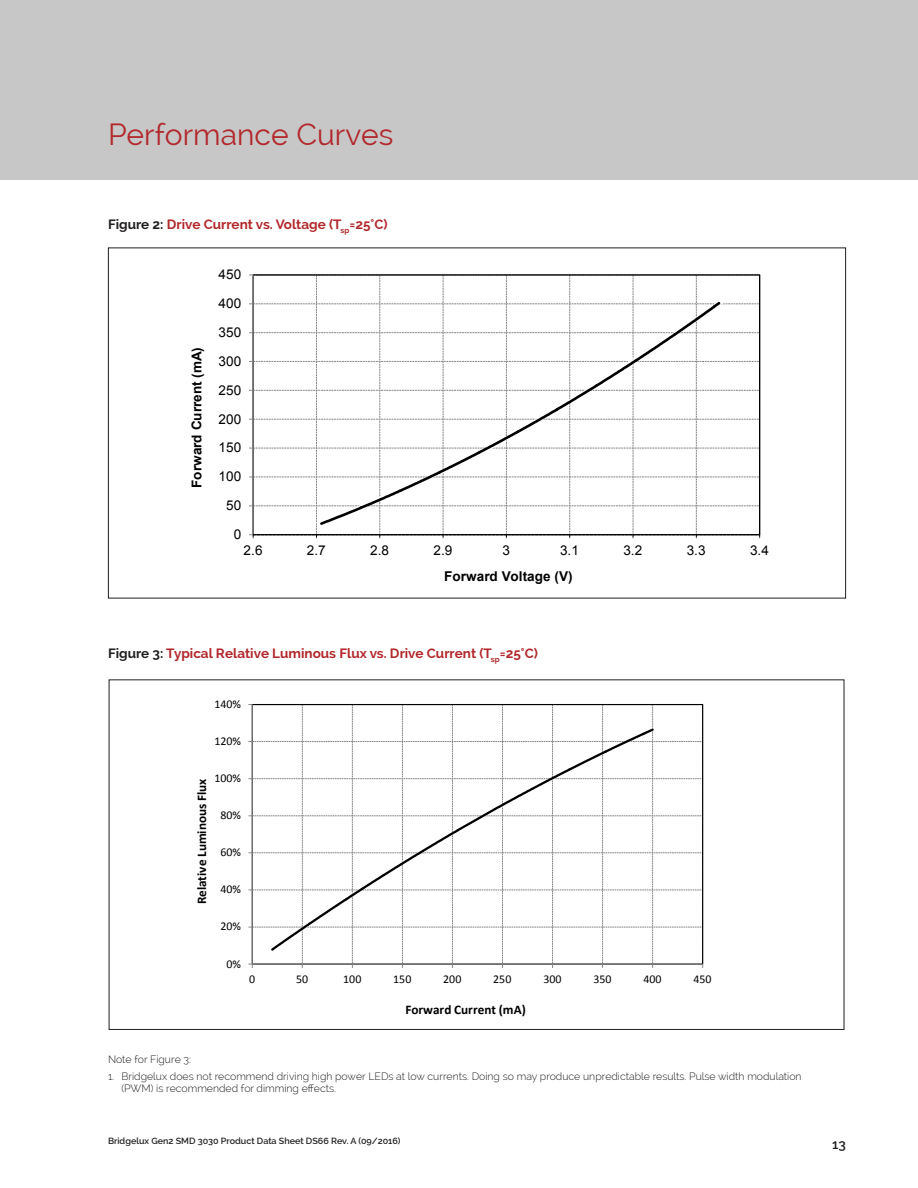
<style>
.page{position:relative;width:918px;height:1188px;background:#fff}
.page>*{position:absolute;margin:0;border:0;box-sizing:border-box;transform-origin:0 0}
.t1{font:30px "Raleway";color:#b2282c}
.t2{font:700 13.5px "Raleway";color:#b2282c}
.t3{font:13.5px "Arial";color:#000}
.t4{font:700 13.5px "Arial";letter-spacing:.005em;color:#000}
.t5{font:600 13.5px "Raleway";color:#221f1f}
.t6{font:700 13.2px "Calibri";color:#000}
.t7{font:11.85px "Calibri";color:#000}
.t8{font:300 10.5px/12px "Raleway";color:#221f1f}
.t9{font:600 9px "Raleway";color:#221f1f}
.s1{color:#221f1f}
</style>
<div class="page">
<div style="left:0;top:0;width:918px;height:180px;background:#c8c7c7"></div>
<svg style="left:249px;top:274px;width:511px;height:265px"></svg>
<svg style="left:248px;top:704px;width:455px;height:264px"></svg>
<h1 class="t1" style="left:108px;top:123px;width:287px">Performance Curves</h1>
<p class="t2" style="left:108px;top:218px;width:281px"><span class="s1">Figure 2:</span> Drive Current vs. Voltage (T<sub>sp</sub>=25°C)</p>
<p class="t3" style="left:219px;top:267px;width:24px">450</p>
<p class="t3" style="left:219px;top:295px;width:24px">400</p>
<p class="t4" style="left:192px;top:488px;width:142px;rotate:-90deg">Forward Current (mA)</p>
<p class="t3" style="left:219px;top:324px;width:24px">350</p>
<p class="t3" style="left:219px;top:353px;width:24px">300</p>
<p class="t3" style="left:219px;top:382px;width:24px">250</p>
<p class="t3" style="left:219px;top:411px;width:24px">200</p>
<p class="t3" style="left:219px;top:440px;width:24px">150</p>
<p class="t3" style="left:219px;top:469px;width:24px">100</p>
<p class="t3" style="left:226px;top:498px;width:17px">50</p>
<p class="t3" style="left:234px;top:526px;width:9px">0</p>
<p class="t3" style="left:244px;top:543px;width:20px">2.6</p>
<p class="t3" style="left:307px;top:543px;width:20px">2.7</p>
<p class="t3" style="left:370px;top:543px;width:20px">2.8</p>
<p class="t3" style="left:434px;top:543px;width:20px">2.9</p>
<p class="t3" style="left:502px;top:543px;width:9px">3</p>
<p class="t3" style="left:560px;top:543px;width:20px">3.1</p>
<p class="t3" style="left:623px;top:543px;width:20px">3.2</p>
<p class="t3" style="left:687px;top:543px;width:20px">3.3</p>
<p class="t3" style="left:750px;top:543px;width:20px">3.4</p>
<p class="t4" style="left:444px;top:571px;width:130px">Forward Voltage (V)</p>
<p class="t2" style="left:108px;top:647px;width:431px"><span class="s1">Figure 3:</span> Typical Relative Luminous Flux vs. Drive Current (T<sub>sp</sub>=25°C)</p>
<p class="t7" style="left:214px;top:697px;width:28px">140%</p>
<p class="t7" style="left:214px;top:734px;width:28px">120%</p>
<p class="t6" style="left:197px;top:904px;width:127px;rotate:-90deg">Relative Luminous Flux</p>
<p class="t7" style="left:214px;top:771px;width:28px">100%</p>
<p class="t7" style="left:220px;top:808px;width:22px">80%</p>
<p class="t7" style="left:220px;top:845px;width:22px">60%</p>
<p class="t7" style="left:220px;top:882px;width:22px">40%</p>
<p class="t7" style="left:220px;top:919px;width:22px">20%</p>
<p class="t7" style="left:227px;top:957px;width:16px">0%</p>
<p class="t7" style="left:249px;top:972px;width:8px">0</p>
<p class="t7" style="left:296px;top:972px;width:14px">50</p>
<p class="t7" style="left:343px;top:972px;width:20px">100</p>
<p class="t7" style="left:393px;top:972px;width:20px">150</p>
<p class="t7" style="left:443px;top:972px;width:20px">200</p>
<p class="t7" style="left:493px;top:972px;width:20px">250</p>
<p class="t7" style="left:543px;top:972px;width:20px">300</p>
<p class="t7" style="left:593px;top:972px;width:20px">350</p>
<p class="t7" style="left:643px;top:972px;width:20px">400</p>
<p class="t7" style="left:693px;top:972px;width:20px">450</p>
<p class="t6" style="left:406px;top:1005px;width:122px">Forward Current (mA)</p>
<p class="t8" style="left:108px;top:1053px;width:85px">Note for Figure 3:</p>
<p class="t8" style="left:122px;top:1070px;width:682px;text-indent:-14px">1. Bridgelux does not recommend driving high power LEDs at low currents. Doing so may produce unpredictable results. Pulse width modulation (PWM) is recommended for dimming e昀昀ects.</p>
<p class="t9" style="left:108px;top:1137px;width:294px">Bridgelux Gen2 SMD 3030 Product Data Sheet DS66 Rev. A (09/2016)</p>
<p class="t5" style="left:832px;top:1136px;width:15px">13</p>
</div>
